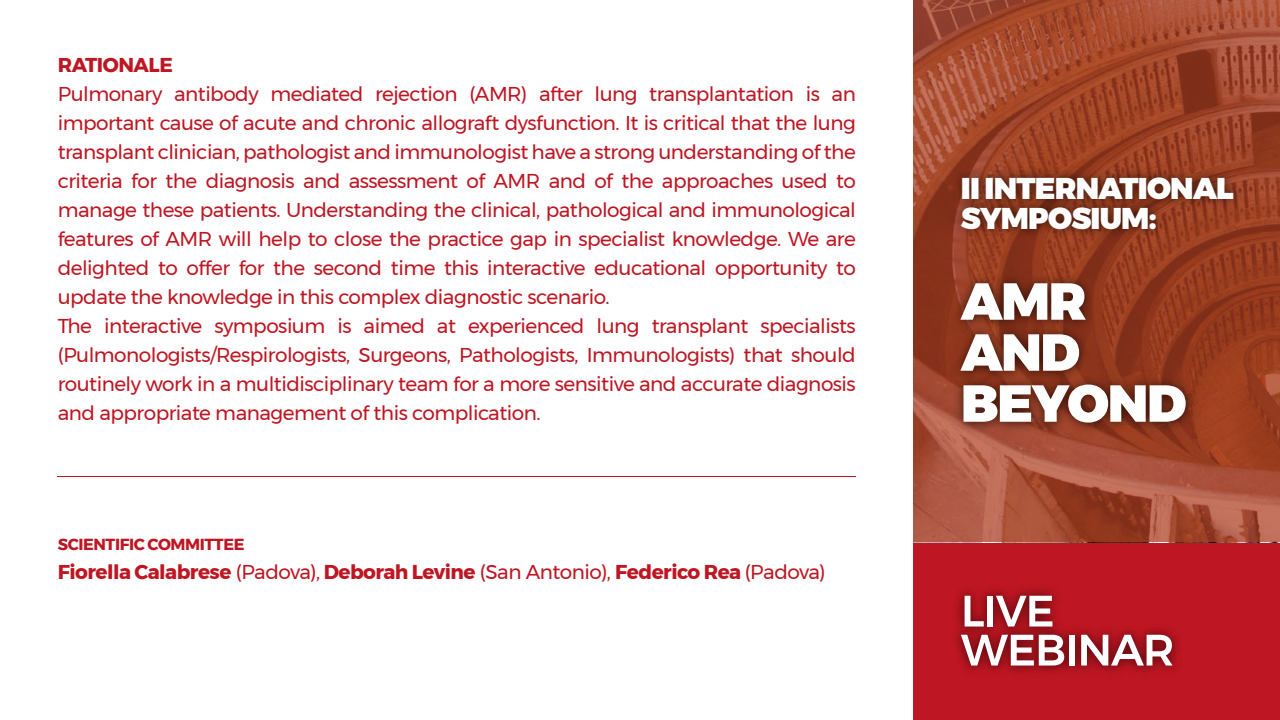
<style>
.page{position:relative;width:1280px;height:720px;background:#fff}
.page>*{position:absolute;margin:0;border:0;box-sizing:border-box;transform-origin:0 0}
.t1{font:900 52px/51px "Montserrat";letter-spacing:-.025em;color:#fff}
.t2{font:900 30px/30px "Montserrat";letter-spacing:-.025em;color:#fff}
.t3{font:20px/29px "Montserrat";letter-spacing:-.025em;color:#be1622}
.t4{font:700 20px "Montserrat";letter-spacing:-.025em;color:#be1622}
.t5{font:700 16px "Montserrat";letter-spacing:-.025em;color:#be1622}
.s1{font-weight:400}
</style>
<div class="page">
<div style="left:913px;top:541px;width:367px;height:179px;background:#be1622"></div>
<svg style="left:913px;top:0;width:367px;height:542px;background:#a1492f"></svg>
<img style="left:945px;top:158px;width:335px;height:355px">
<img style="left:956px;top:589px;width:223px;height:84px">
<svg style="left:965px;top:596px;width:19px;height:31px"></svg>
<div style="left:987px;top:596px;width:6px;height:31px;background:#fff"></div>
<svg style="left:996px;top:596px;width:56px;height:31px;background:#c2797e"></svg>
<svg style="left:961px;top:635px;width:103px;height:31px;background:#c58488"></svg>
<div style="left:1069px;top:635px;width:6px;height:31px;background:#fff"></div>
<svg style="left:1081px;top:635px;width:92px;height:31px;background:#c58388"></svg>
<p class="t4" style="left:58px;top:48px;width:117px">RATIONALE</p>
<p class="t3" style="left:58px;top:79px;width:800px">Pulmonary antibody mediated rejection (AMR) after lung transplantation is an important cause of acute and chronic allograft dysfunction. It is critical that the lung transplant clinician, pathologist and immunologist have a strong understanding of the criteria for the diagnosis and assessment of AMR and of the approaches used to manage these patients. Understanding the clinical, pathological and immunological features of AMR will help to close the practice gap in specialist knowledge. We are delighted to offer for the second time this interactive educational opportunity to update the knowledge in this complex diagnostic scenario.<br>The interactive symposium is aimed at experienced lung transplant specialists (Pulmonologists/Respirologists, Surgeons, Pathologists, Immunologists) that should routinely work in a multidisciplinary team for a more sensitive and accurate diagnosis and appropriate management of this complication.</p>
<p class="t5" style="left:58px;top:532px;width:188px">SCIENTIFIC COMMITTEE</p>
<p class="t4" style="left:58px;top:556px;width:769px">Fiorella Calabrese <span class="s1">(Padova),</span> Deborah Levine <span class="s1">(San Antonio),</span> Federico Rea <span class="s1">(Padova)</span></p>
<h2 class="t2" style="left:961px;top:173px;width:274px">II INTERNATIONAL<br>SYMPOSIUM:</h2>
<h1 class="t1" style="left:961px;top:276px;width:227px">AMR<br>AND<br>BEYOND</h1>
</div>
